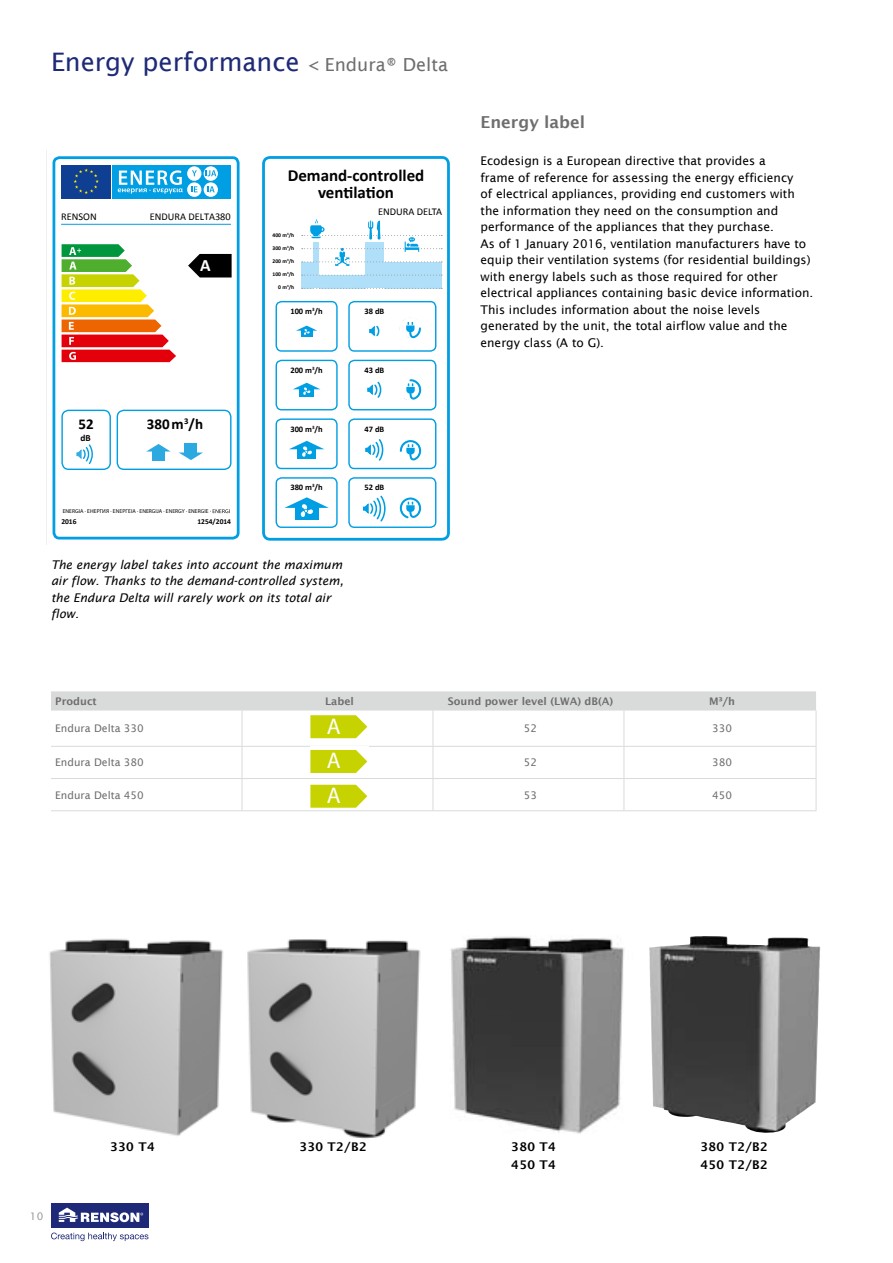
<style>
.page{position:relative;width:893px;height:1263px;background:#fff}
.page>*{position:absolute;margin:0;border:0;box-sizing:border-box;transform-origin:0 0}
.t1{font:25.5px "Lucida Sans";color:#1e2a77}
.t2{font:22.65px/34.8px "Myriad Pro";color:#fff}
.t3{font:700 17.4px "Calibri";color:#fff}
.t4{font:700 16.95px/17px "Calibri";color:#000;text-align:center}
.t5{font:600 16.5px "Lucida Sans";color:#6e6e6e}
.t6{font:700 15px "Calibri";color:#000}
.t7{font:12px/16.5px "Lucida Sans";color:#000}
.t8{font:italic 12px/16.5px "Lucida Sans";color:#000}
.t9{font:600 12px "Lucida Sans";letter-spacing:.03em;color:#000}
.t10{font:10.5px "Lucida Sans";color:#6e6e6e}
.t11{font:600 10.5px "Lucida Sans";color:#6e6e6e}
.t12{font:10.5px "Lucida Sans";color:#9c9c9d}
.t13{font:10.35px "Calibri";color:#000}
.t14{font:700 9.45px "Calibri";color:#000}
.t15{font:700 8.55px "Calibri";color:#000}
.t16{font:700 7.5px "Calibri";color:#000}
.t17{font:5.7px "Myriad Pro";color:#000}
.t18{font:700 5.7px "Calibri";color:#000}
.s1{font-size:18px;color:#6e6e6e}
</style>
<div class="page">
<div style="left:51px;top:1203px;width:98px;height:25px;background:#1e2a77"></div>
<svg style="left:59px;top:1207px;width:84px;height:15px"></svg>
<svg style="left:51px;top:1232px;width:97px;height:9px"></svg>
<hr style="left:242px;top:710px;width:1px;height:36px;background:#d9dada">
<hr style="left:433px;top:710px;width:1px;height:36px;background:#d9dada">
<hr style="left:624px;top:710px;width:1px;height:36px;background:#d9dada">
<hr style="left:816px;top:710px;width:1px;height:36px;background:#d9dada">
<hr style="left:242px;top:747px;width:1px;height:31px;background:#d9dada">
<hr style="left:433px;top:747px;width:1px;height:31px;background:#d9dada">
<hr style="left:624px;top:747px;width:1px;height:31px;background:#d9dada">
<hr style="left:816px;top:747px;width:1px;height:31px;background:#d9dada">
<hr style="left:242px;top:779px;width:1px;height:31px;background:#d9dada">
<hr style="left:433px;top:779px;width:1px;height:31px;background:#d9dada">
<hr style="left:624px;top:779px;width:1px;height:31px;background:#d9dada">
<hr style="left:816px;top:779px;width:1px;height:31px;background:#d9dada">
<hr style="left:51px;top:810px;width:191px;height:1px;background:#d9dada">
<hr style="left:242px;top:810px;width:191px;height:1px;background:#d9dada">
<hr style="left:433px;top:810px;width:191px;height:1px;background:#d9dada">
<hr style="left:624px;top:810px;width:192px;height:1px;background:#d9dada">
<hr style="left:51px;top:746px;width:191px;height:1px;background:#d9dada">
<hr style="left:242px;top:746px;width:191px;height:1px;background:#d9dada">
<hr style="left:433px;top:746px;width:191px;height:1px;background:#d9dada">
<hr style="left:624px;top:746px;width:192px;height:1px;background:#d9dada">
<hr style="left:51px;top:778px;width:191px;height:1px;background:#d9dada">
<hr style="left:242px;top:778px;width:191px;height:1px;background:#d9dada">
<hr style="left:433px;top:778px;width:191px;height:1px;background:#d9dada">
<hr style="left:624px;top:778px;width:192px;height:1px;background:#d9dada">
<svg style="left:310px;top:738px;width:46px;height:1px"></svg>
<svg style="left:51px;top:691px;width:765px;height:47px"></svg>
<div style="left:310px;top:746px;width:59px;height:29px;background:#fff"></div>
<svg style="left:310px;top:750px;width:57px;height:23px"></svg>
<div style="left:262px;top:156px;width:188px;height:385px;border:3px solid #009ee3;border-radius:7px"></div>
<div style="left:348px;top:477px;width:88px;height:51px;border:1px solid #009ee3;border-radius:5px"></div>
<div style="left:295px;top:507px;width:23px;height:13px;background:#009ee3"></div>
<div style="left:276px;top:477px;width:62px;height:51px;border:1px solid #009ee3;border-radius:5px"></div>
<svg style="left:400px;top:497px;width:21px;height:21px"></svg>
<svg style="left:363px;top:495px;width:23px;height:27px"></svg>
<div style="left:348px;top:418px;width:88px;height:51px;border:1px solid #009ee3;border-radius:5px"></div>
<div style="left:297px;top:449px;width:19px;height:10px;background:#009ee3"></div>
<div style="left:276px;top:418px;width:62px;height:51px;border:1px solid #009ee3;border-radius:5px"></div>
<svg style="left:365px;top:439px;width:19px;height:22px"></svg>
<svg style="left:399px;top:440px;width:22px;height:21px"></svg>
<div style="left:348px;top:360px;width:88px;height:50px;border:1px solid #009ee3;border-radius:5px"></div>
<div style="left:299px;top:389px;width:15px;height:8px;background:#009ee3"></div>
<div style="left:276px;top:360px;width:62px;height:50px;border:1px solid #009ee3;border-radius:5px"></div>
<svg style="left:367px;top:381px;width:15px;height:17px"></svg>
<svg style="left:404px;top:379px;width:17px;height:21px"></svg>
<div style="left:348px;top:301px;width:88px;height:51px;border:1px solid #009ee3;border-radius:5px"></div>
<div style="left:301px;top:330px;width:11px;height:6px;background:#009ee3"></div>
<div style="left:276px;top:301px;width:62px;height:51px;border:1px solid #009ee3;border-radius:5px"></div>
<svg style="left:369px;top:325px;width:11px;height:12px"></svg>
<svg style="left:399px;top:317px;width:22px;height:22px"></svg>
<svg style="left:284px;top:497px;width:45px;height:20px"></svg>
<svg style="left:289px;top:441px;width:35px;height:16px"></svg>
<svg style="left:293px;top:383px;width:27px;height:12px"></svg>
<svg style="left:296px;top:326px;width:21px;height:9px"></svg>
<div style="left:301px;top:262px;width:12px;height:26px;background:#afdff9"></div>
<div style="left:384px;top:262px;width:22px;height:26px;background:#afdff9"></div>
<div style="left:403px;top:262px;width:39px;height:26px;background:#afdff9"></div>
<div style="left:313px;top:243px;width:6px;height:45px;background:#afdff9"></div>
<div style="left:366px;top:243px;width:18px;height:45px;background:#afdff9"></div>
<div style="left:319px;top:275px;width:47px;height:13px;background:#afdff9"></div>
<svg style="left:302px;top:288px;width:140px;height:1px"></svg>
<svg style="left:302px;top:275px;width:140px;height:1px"></svg>
<svg style="left:302px;top:219px;width:140px;height:47px"></svg>
<svg style="left:52px;top:156px;width:188px;height:384px"></svg>
<svg style="left:188px;top:254px;width:44px;height:23px"></svg>
<div style="left:310px;top:781px;width:59px;height:29px;background:linear-gradient(to right,#fff,#fff)"></div>
<svg style="left:310px;top:785px;width:57px;height:23px"></svg>
<img style="left:49px;top:938px;width:174px;height:198px">
<img style="left:247px;top:939px;width:174px;height:200px">
<img style="left:649px;top:936px;width:171px;height:197px">
<img style="left:451px;top:936px;width:173px;height:198px">
<h1 class="t1" style="left:51px;top:47px;width:399px">Energy performance <span class="s1">&lt; Endura® Delta</span></h1>
<p class="t13" style="left:61px;top:210px;width:37px">RENSON</p>
<p class="t13" style="left:150px;top:210px;width:83px">ENDURA DELTA380</p>
<h3 class="t3" style="left:200px;top:254px;width:12px">A</h3>
<p class="t6" style="left:78px;top:415px;width:17px">52</p>
<p class="t14" style="left:80px;top:431px;width:12px">dB</p>
<p class="t6" style="left:147px;top:415px;width:58px">380m<sup>3</sup>/h</p>
<p class="t17" style="left:63px;top:508px;width:147px">ENERGIA · ЕНЕРГИЯ · ΕΝΕΡΓΕΙΑ · ENERGIJA · ENERGY · ENERGIE</p>
<p class="t16" style="left:61px;top:517px;width:17px">2016</p>
<p class="t16" style="left:197px;top:517px;width:35px">1254/2014</p>
<h3 class="t4" style="left:288px;top:166px;width:138px">Demand-controlled ventilation</h3>
<p class="t18" style="left:273px;top:231px;width:23px">400 m<sup>3</sup>/h</p>
<p class="t18" style="left:273px;top:244px;width:23px">300 m<sup>3</sup>/h</p>
<p class="t18" style="left:273px;top:257px;width:23px">200 m<sup>3</sup>/h</p>
<p class="t18" style="left:273px;top:271px;width:23px">100 m<sup>3</sup>/h</p>
<p class="t18" style="left:278px;top:284px;width:17px">0 m<sup>3</sup>/h</p>
<p class="t13" style="left:378px;top:205px;width:66px">ENDURA DELTA</p>
<p class="t15" style="left:290px;top:306px;width:34px">100 m<sup>3</sup>/h</p>
<p class="t15" style="left:364px;top:306px;width:21px">38 dB</p>
<p class="t15" style="left:290px;top:365px;width:34px">200 m<sup>3</sup>/h</p>
<p class="t15" style="left:364px;top:365px;width:21px">43 dB</p>
<p class="t15" style="left:290px;top:423px;width:34px">300 m<sup>3</sup>/h</p>
<p class="t15" style="left:364px;top:423px;width:21px">47 dB</p>
<p class="t15" style="left:290px;top:482px;width:34px">380 m<sup>3</sup>/h</p>
<p class="t15" style="left:364px;top:482px;width:21px">52 dB</p>
<p class="t8" style="left:51px;top:556px;width:294px">The energy label takes into account the maximum air flow. Thanks to the demand-controlled system, the Endura Delta will rarely work on its total air flow.</p>
<h3 class="t5" style="left:480px;top:112px;width:106px">Energy label</h3>
<p class="t7" style="left:480px;top:152px;width:334px">Ecodesign is a European directive that provides a<br>frame of reference for assessing the energy efficiency<br>of electrical appliances, providing end customers with the information they need on the consumption and performance of the appliances that they purchase.<br>As of 1 January 2016, ventilation manufacturers have to equip their ventilation systems (for residential buildings) with energy labels such as those required for other electrical appliances containing basic device information.<br>This includes information about the noise levels generated by the unit, the total airflow value and the energy class (A to G).</p>
<p class="t11" style="left:55px;top:695px;width:43px">Product</p>
<p class="t11" style="left:325px;top:695px;width:30px">Label</p>
<p class="t11" style="left:448px;top:695px;width:167px">Sound power level (LWA) dB(A)</p>
<p class="t11" style="left:709px;top:695px;width:27px">M³/h</p>
<p class="t10" style="left:55px;top:722px;width:90px">Endura Delta 330</p>
<p class="t10" style="left:524px;top:722px;width:15px">52</p>
<p class="t10" style="left:712px;top:722px;width:21px">330</p>
<p class="t10" style="left:55px;top:757px;width:90px">Endura Delta 380</p>
<p class="t10" style="left:524px;top:757px;width:15px">52</p>
<p class="t10" style="left:712px;top:757px;width:21px">380</p>
<p class="t10" style="left:55px;top:789px;width:90px">Endura Delta 450</p>
<p class="t10" style="left:524px;top:789px;width:15px">53</p>
<p class="t10" style="left:712px;top:789px;width:21px">450</p>
<h2 class="t2" style="left:327px;top:708px;width:15px">A<br>A</h2>
<h2 class="t2" style="left:327px;top:778px;width:15px">A</h2>
<p class="t12" style="left:30px;top:1210px;width:15px">10</p>
<p class="t9" style="left:110px;top:1140px;width:46px">330 T4</p>
<p class="t9" style="left:299px;top:1140px;width:69px">330 T2/B2</p>
<p class="t9" style="left:511px;top:1140px;width:46px">380 T4</p>
<p class="t9" style="left:700px;top:1140px;width:69px">380 T2/B2</p>
<p class="t9" style="left:511px;top:1158px;width:46px">450 T4</p>
<p class="t9" style="left:700px;top:1158px;width:69px">450 T2/B2</p>
</div>
